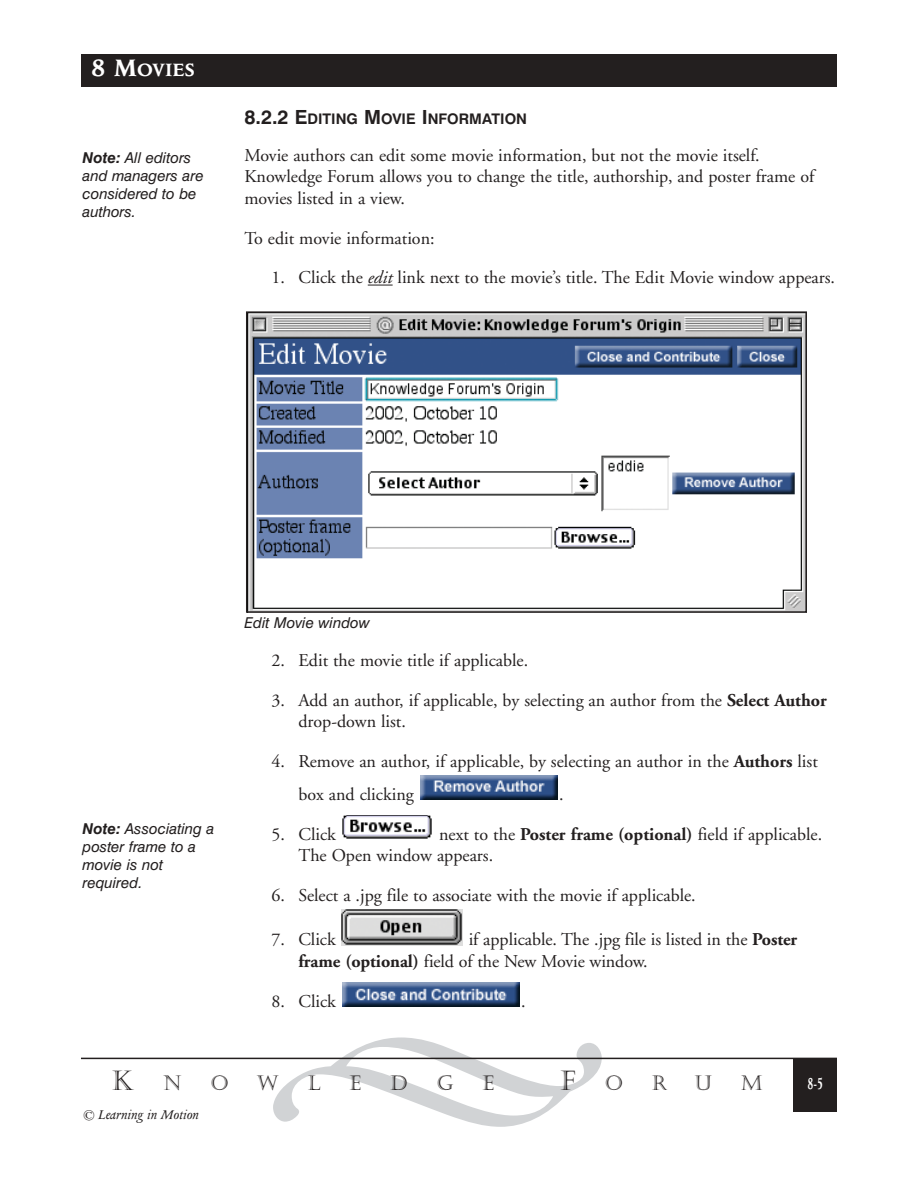
<style>
.page{position:relative;width:918px;height:1188px;background:#fff}
.page>*{position:absolute;margin:0;border:0;box-sizing:border-box;transform-origin:0 0}
.t1{font:27px "Castellar";color:#231f1f}
.t2{font:20.25px "Castellar";color:#231f1f}
.t3{font:700 20.25px "Columbus";color:#fff}
.t4{font:18px/21.6px "Adobe Garamond";color:#231f1f}
.t5{font:700 18px "Columbus";color:#fff;scale:.6 1}
.t6{font:italic 15px/18px "Swiss 721 BT";color:#231f1f}
.t7{font:italic 15px "Columbus";color:#231f1f}
.t8{font:700 14.7px "Swiss 721 BT";color:#231f1f}
.s1{font-size:27px}
.s2{font-weight:700}
.s3{font-size:19.5px}
.s4{font-style:italic}
.s5{font-size:20.25px}
</style>
<div class="page">
<div style="left:81px;top:54px;width:756px;height:32px;background:#231f1f"></div>
<hr style="left:81px;top:1058px;width:756px;height:1px;background:#231f1f">
<div style="left:794px;top:1058px;width:43px;height:54px;background:#231f1f"></div>
<svg style="left:368px;top:285px;width:25px;height:1px"></svg>
<div style="left:342px;top:982px;width:178px;height:25px;background:#061521"></div>
<img style="left:342px;top:982px;width:177px;height:24px">
<img style="left:342px;top:909px;width:120px;height:36px">
<img style="left:342px;top:815px;width:90px;height:24px">
<img style="left:420px;top:775px;width:138px;height:25px">
<img style="left:249px;top:314px;width:555px;height:296px">
<div style="left:246px;top:311px;width:561px;height:302px;border:2px solid #231f1f"></div>
<svg style="left:273px;top:1057px;width:329px;height:3px"></svg>
<p class="t3" style="left:91px;top:62px;width:106px"><span class="s1">8 M</span>OVIES</p>
<p class="t6" style="left:82px;top:151px;width:123px"><span class="s2">Note:</span> All editors and managers are considered to be authors.</p>
<p class="t8" style="left:244px;top:113px;width:284px"><span class="s3">8.2.2 E</span>DITING <span class="s3">M</span>OVIE <span class="s3">I</span>NFORMATION</p>
<p class="t4" style="left:244px;top:146px;width:571px">Movie authors can edit some movie information, but not the movie itself.<br>Knowledge Forum allows you to change the title, authorship, and poster frame of movies listed in a view.</p>
<p class="t4" style="left:244px;top:229px;width:192px">To edit movie information:</p>
<p class="t4" style="left:271px;top:268px;width:565px">1. Click the <span class="s4">edit</span> link next to the movie’s title. The Edit Movie window appears.</p>
<p class="t6" style="left:82px;top:821px;width:133px"><span class="s2">Note:</span> Associating a poster frame to a movie is not required.</p>
<p class="t6" style="left:244px;top:615px;width:127px">Edit Movie window</p>
<p class="t4" style="left:271px;top:651px;width:258px">2. Edit the movie title if applicable.</p>
<p class="t4" style="left:298px;top:691px;width:530px;text-indent:-27px">3. Add an author, if applicable, by selecting an author from the <span class="s2">Select Author </span>drop-down list.</p>
<p class="t4" style="left:298px;top:746px;width:521px;line-height:33px;text-indent:-27px">4. Remove an author, if applicable, by selecting an author in the <span class="s2">Authors</span> list box and clicking</p>
<p class="t4" style="left:559px;top:785px;width:6px">.</p>
<p class="t4" style="left:298px;top:825px;width:525px;text-indent:141px">next to the <span class="s2">Poster frame (optional)</span> field if applicable.<br>The Open window appears.</p>
<p class="t4" style="left:271px;top:886px;width:426px">6. Select a .jpg file to associate with the movie if applicable.</p>
<p class="t4" style="left:271px;top:930px;width:66px">7. Click</p>
<p class="t4" style="left:271px;top:825px;width:66px">5. Click</p>
<p class="t4" style="left:298px;top:930px;width:500px;text-indent:170px">if applicable. The .jpg file is listed in the <span class="s2">Poster frame (optional)</span> field of the New Movie window.</p>
<p class="t4" style="left:271px;top:992px;width:66px">8. Click</p>
<p class="t4" style="left:521px;top:992px;width:6px">.</p>
<h1 class="t1" style="left:112px;top:1065px;width:71px">K <span class="s5">N</span></h1>
<p class="t2" style="left:211px;top:1071px;width:19px">O</p>
<p class="t2" style="left:256px;top:1071px;width:24px">W</p>
<p class="t2" style="left:308px;top:1071px;width:14px">L</p>
<p class="t2" style="left:350px;top:1071px;width:13px">E</p>
<p class="t2" style="left:390px;top:1071px;width:19px">D</p>
<p class="t2" style="left:437px;top:1071px;width:18px">G</p>
<p class="t2" style="left:483px;top:1071px;width:13px">E</p>
<h1 class="t1" style="left:561px;top:1065px;width:64px">F <span class="s5">O</span></h1>
<p class="t2" style="left:652px;top:1071px;width:17px">R</p>
<p class="t2" style="left:695px;top:1071px;width:19px">U</p>
<p class="t2" style="left:741px;top:1071px;width:23px">M</p>
<p class="t7" style="left:82px;top:1108px;width:117px">© Learning in Motion</p>
<p class="t5" style="left:808px;top:1076px;width:27px">8-5</p>
</div>
